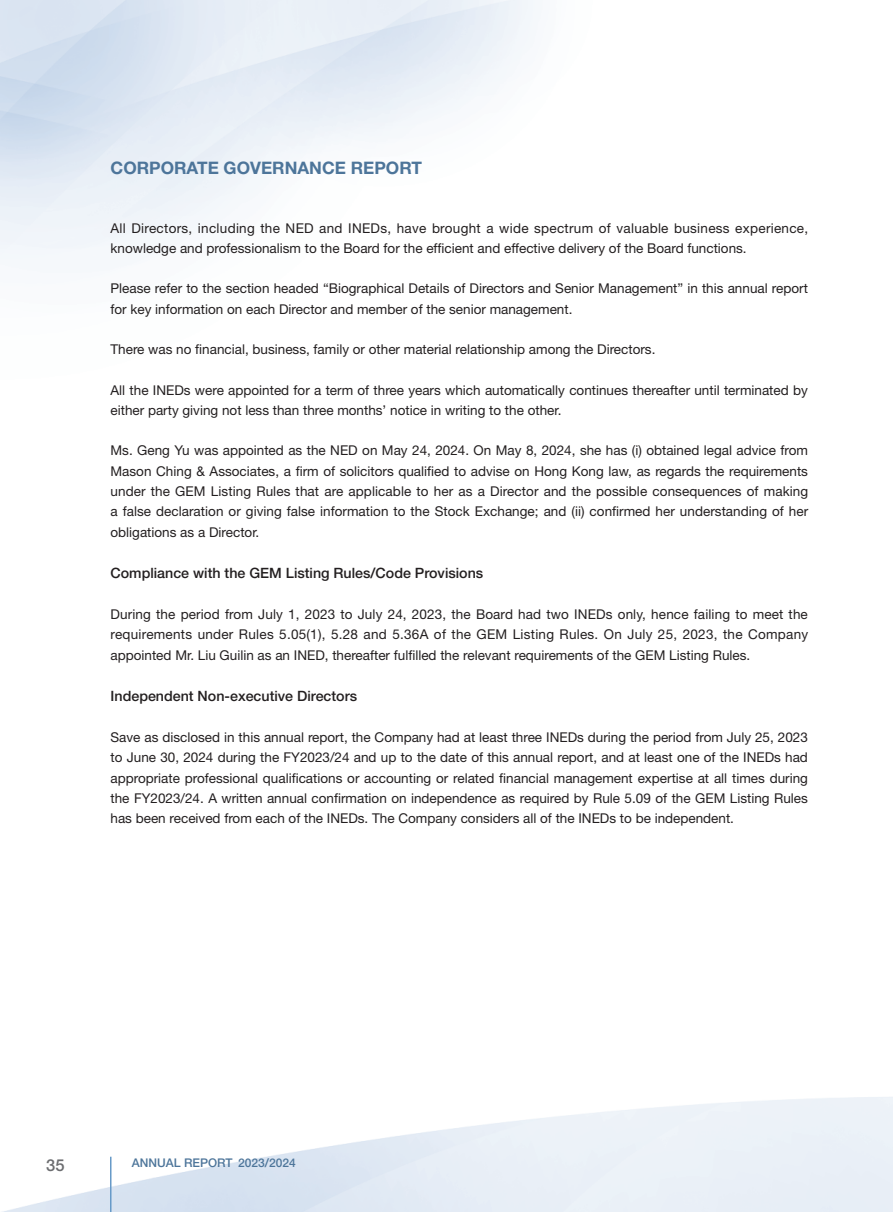
<style>
.page{position:relative;width:893px;height:1212px;background:#fff}
.page>*{position:absolute;margin:0;border:0;box-sizing:border-box;transform-origin:0 0}
.t1{font:700 17.25px "Helvetica Neue LT Pro";color:#4d759a}
.t2{font:500 16.5px "Helvetica Neue LT Pro";color:#6c6d70}
.t3{font:500 14.25px "Helvetica Neue LT Pro";color:#231f20}
.t4{font:13.5px/20.2px "Helvetica Neue LT Pro";color:#231f20}
.t5{font:500 12px "Helvetica Neue LT Pro";color:#4d759a}
</style>
<div class="page">
<hr style="left:110px;top:1157px;width:2px;height:55px;background:#679ac8">
<p class="t1" style="left:111px;top:157px;width:313px">CORPORATE GOVERNANCE REPORT</p>
<p class="t4" style="left:111px;top:217px;width:699px">All Directors, including the NED and INEDs, have brought a wide spectrum of valuable business experience, knowledge and professionalism to the Board for the efficient and effective delivery of the Board functions.</p>
<p class="t4" style="left:111px;top:278px;width:699px">Please refer to the section headed “Biographical Details of Directors and Senior Management” in this annual report for key information on each Director and member of the senior management.</p>
<p class="t4" style="left:111px;top:339px;width:546px">There was no financial, business, family or other material relationship among the Directors.</p>
<p class="t4" style="left:111px;top:379px;width:699px">All the INEDs were appointed for a term of three years which automatically continues thereafter until terminated by either party giving not less than three months’ notice in writing to the other.</p>
<p class="t4" style="left:111px;top:440px;width:699px;text-align:justify">Ms. Geng Yu was appointed as the NED on May 24, 2024. On May 8, 2024, she has ) i( obtained legal advice from Mason Ching &amp; Associates a, firm of solicitors qualified to advise on Hong Kong law, as regards the requirements under the GEM Listing Rules that are applicable to her as a Director and the possible consequences of making a false declaration or giving false information to the Stock Exchange; and (ii) confirmed her understanding of her obligations as a Director.</p>
<p class="t3" style="left:111px;top:564px;width:374px">Compliance with the GEM Listing Rules/Code Provisions</p>
<p class="t4" style="left:111px;top:604px;width:699px;text-align:justify">During the period from July 1, 2023 to July 24, 2023, the Board had two INEDs only, hence failing to meet the requirements under Rules 5.05 , )1( 5.28 and 5.36A of the GEM Listing Rules. On July 25, 2023, the Company appointed Mr. Liu Guilin as an INED, thereafter fulfilled the relevant requirements of the GEM Listing Rules.</p>
<p class="t3" style="left:111px;top:687px;width:248px">Independent Non-executive Directors</p>
<p class="t4" style="left:111px;top:727px;width:699px;text-align:justify">Save as disclosed in this annual report, the Company had at least three INEDs during the period from July 25, 2023 to June 30, 2024 during the FY2023/24 and up to the date of this annual report, and at least one of the INEDs had appropriate professional qualifications or accounting or related financial management expertise at all times during the FY2023/24. A written annual confirmation on independence as required by Rule 5.09 of the GEM Listing Rules has been received from each of the INEDs. The Company considers all of the INEDs to be independent.</p>
<p class="t2" style="left:46px;top:1155px;width:20px">35</p>
<p class="t5" style="left:132px;top:1155px;width:102px">ANNUAL REPORT</p>
<p class="t5" style="left:238px;top:1155px;width:59px">2023/2024</p>
</div>
